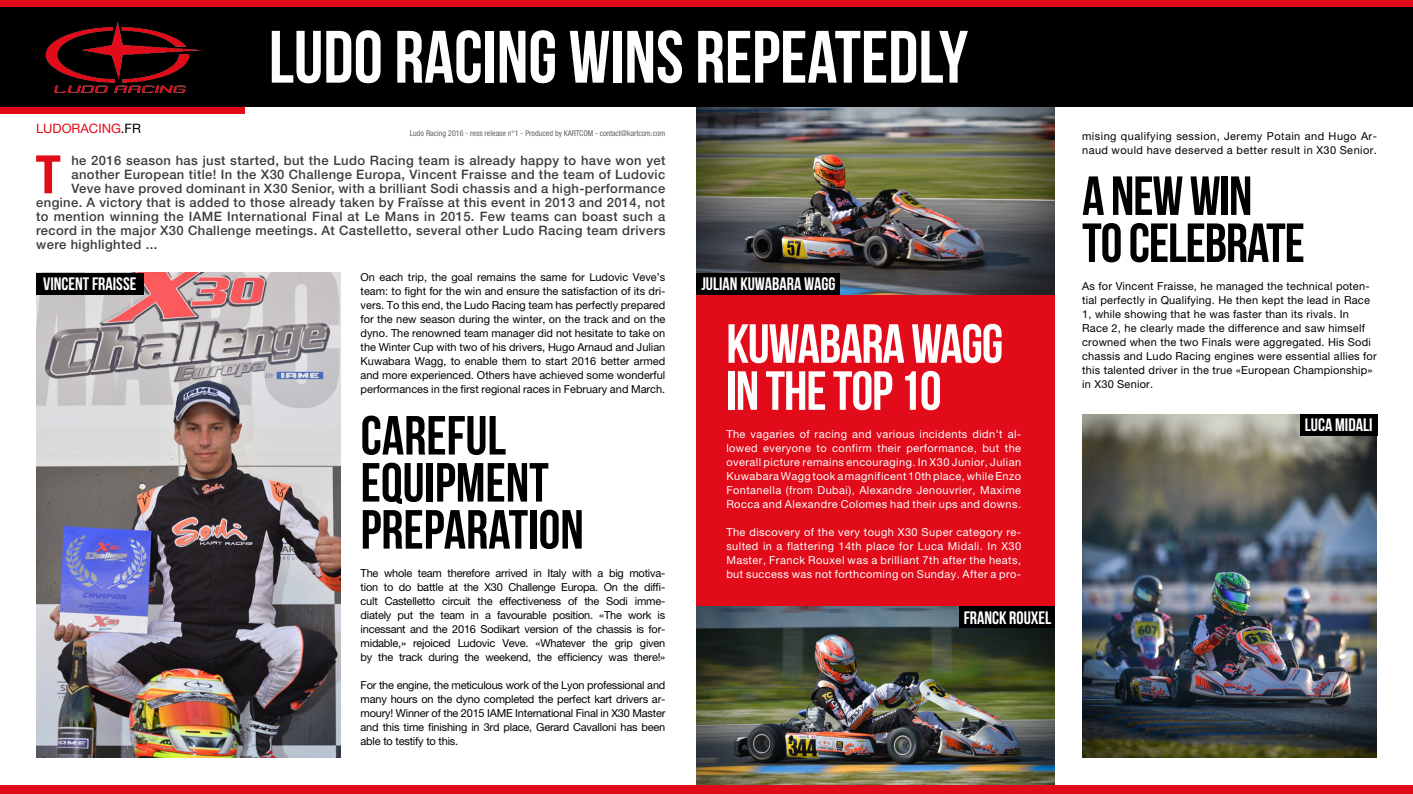
<style>
.page{position:relative;width:1413px;height:794px;background:#fff}
.page>*{position:absolute;margin:0;border:0;box-sizing:border-box;transform-origin:0 0}
.t1{font:74px "Bebas Neue";color:#fff}
.t2{font:55px/47px "Bebas Neue";color:#000}
.t3{font:55px/47px "Bebas Neue";letter-spacing:-.02em;color:#fff}
.t4{font:55px/47px "Bebas Neue";letter-spacing:-.02em;color:#000}
.t5{font:700 condensed 53px "Helvetica Neue LT Pro";color:#e20b1a}
.t6{font:18px "Bebas Neue";color:#fff}
.t7{font:500 13px "Helvetica Neue LT Pro";letter-spacing:.03em;color:#3c3c3b}
.t8{font:13px "Helvetica Neue LT Pro";color:#e20b1a}
.t9{font:11px/14px "Helvetica Neue LT Pro";letter-spacing:.02em;color:#000;text-align:justify}
.t10{font:11px/14px "Helvetica Neue LT Pro";letter-spacing:.04em;color:#fff;text-align:justify}
.t11{font:11px/14px "Helvetica Neue LT Pro";letter-spacing:.04em;color:#000}
.t12{font:condensed 8px "Helvetica Neue LT Pro";color:#646363}
.s1{color:#000}
</style>
<div class="page">
<img style="left:1082px;top:414px;width:295px;height:344px">
<div style="left:0;top:6px;width:1413px;height:101px;background:#000"></div>
<div style="left:0;top:0;width:1413px;height:6px;background:#e20b1a"></div>
<div style="left:0;top:107px;width:245px;height:6px;background:#e20b1a"></div>
<img style="left:36px;top:273px;width:305px;height:485px">
<img style="left:45px;top:21px;width:158px;height:72px">
<div style="left:696px;top:107px;width:359px;height:678px;background:#e20b1a"></div>
<img style="left:696px;top:107px;width:359px;height:188px">
<img style="left:696px;top:606px;width:359px;height:179px">
<div style="left:0;top:785px;width:1413px;height:9px;background:#e20b1a"></div>
<div style="left:36px;top:273px;width:107px;height:22px;background:#000"></div>
<div style="left:697px;top:273px;width:143px;height:22px;background:#000"></div>
<div style="left:960px;top:606px;width:95px;height:22px;background:#000"></div>
<div style="left:1300px;top:414px;width:77px;height:22px;background:#000"></div>
<p class="t8" style="left:36px;top:120px;width:106px">LUDORACING<span class="s1">.FR</span></p>
<h1 class="t1" style="left:269px;top:16px;width:701px">LUDO RACING WINS REPEATEDLY</h1>
<p class="t12" style="left:410px;top:128px;width:257px">Ludo Racing 2016 - ress release n°1 - Produced by KARTCOM - contact@kartcom.com</p>
<h3 class="t5" style="left:36px;top:142px;width:27px">T</h3>
<p class="t7" style="left:71px;top:152px;width:595px">he 2016 season has just started, but the Ludo Racing team is already happy to have won yet</p>
<p class="t7" style="left:71px;top:166px;width:595px">another European title! In the X30 Challenge Europa, Vincent Fraisse and the team of Ludovic</p>
<p class="t7" style="left:71px;top:180px;width:595px">Veve have proved dominant in X30 Senior, with a brilliant Sodi chassis and a high-performance</p>
<p class="t7" style="left:36px;top:194px;width:630px">engine. A victory that is added to those already taken by Fraïsse at this event in 2013 and 2014, not</p>
<p class="t7" style="left:36px;top:208px;width:630px">to mention winning the IAME International Final at Le Mans in 2015. Few teams can boast such a</p>
<p class="t7" style="left:36px;top:222px;width:631px">record in the major X30 Challenge meetings. At Castelletto, several other Ludo Racing team drivers</p>
<p class="t7" style="left:36px;top:236px;width:123px">were highlighted ...</p>
<p class="t9" style="left:361px;top:269px;width:306px">On each trip, the goal remains the same for Ludovic Veve’s team: to fight for the win and ensure the satisfaction of its dri&shy;vers. To this end, the Ludo Racing team has perfectly prepared for the new season during the winter, on the track and on the dyno. The renowned team manager did not hesitate to take on the Winter Cup with two of his drivers, Hugo Arnaud and Julian Kuwabara Wagg, to enable them to start 2016 better armed and more experienced. Others have achieved some wonderful performances in the first regional races in February and March.</p>
<h2 class="t2" style="left:361px;top:411px;width:225px">CAREFUL<br>EQUIPMENT<br>PREPARATION</h2>
<p class="t9" style="left:361px;top:565px;width:306px">The whole team therefore arrived in Italy with a big motiva&shy;tion to do battle at the X30 Challenge Europa. On the diffi&shy;cult Castelletto circuit the effectiveness of the Sodi imme&shy;diately put the team in a favourable position. «The work is incessant and the 2016 Sodikart version of the chassis is for&shy;midable,» rejoiced Ludovic Veve. «Whatever the grip given by the track during the weekend, the efficiency was there!»</p>
<p class="t9" style="left:361px;top:677px;width:306px">For the engine, the meticulous work of the Lyon professional and many hours on the dyno completed the perfect kart drivers ar&shy;moury! Winner of the 2015 IAME International Final in X30 Master and this time finishing in 3rd place, Gerard Cavalloni has been able to testify to this.</p>
<h3 class="t6" style="left:43px;top:274px;width:95px">VINCENT FRAISSE</h3>
<h3 class="t6" style="left:701px;top:274px;width:136px">JULIAN KUWABARA WAGG</h3>
<h2 class="t3" style="left:726px;top:319px;width:278px">KUWABARA WAGG<br>IN THE TOP 10</h2>
<p class="t10" style="left:726px;top:427px;width:296px">The vagaries of racing and various incidents didn’t al&shy;lowed everyone to confirm their performance, but the overall picture remains encouraging. In X30 Junior, Julian Kuwabara Wagg took a magnificent 10th place, while Enzo Fontanella (from Dubai), Alexandre Jenouvrier, Maxime Rocca and Alexandre Colomes had their ups and downs.</p>
<p class="t10" style="left:726px;top:525px;width:296px">The discovery of the very tough X30 Super category re&shy;sulted in a flattering 14th place for Luca Midali. In X30<br>Master, Franck Rouxel was a brilliant 7th after the heats, but success was not forthcoming on Sunday. After a pro-</p>
<h3 class="t6" style="left:964px;top:607px;width:89px">FRANCK ROUXEL</h3>
<p class="t11" style="left:1082px;top:129px;width:296px">mising qualifying session, Jeremy Potain and Hugo Ar&shy;naud would have deserved a better result in X30 Senior.</p>
<h2 class="t4" style="left:1082px;top:172px;width:224px">A NEW WIN<br>TO CELEBRATE</h2>
<p class="t9" style="left:1082px;top:279px;width:296px;text-align:left">As for Vincent Fraisse, he managed the technical poten&shy;tial perfectly in Qualifying. He then kept the lead in Race 1, while showing that he was faster than its rivals. In Race 2, he clearly made the difference and saw himself crowned when the two Finals were aggregated. His Sodi chassis and Ludo Racing engines were essential allies for this talented driver in the true «European Championship» in X30 Senior.</p>
<h3 class="t6" style="left:1305px;top:415px;width:69px">LUCA MIDALI</h3>
</div>
